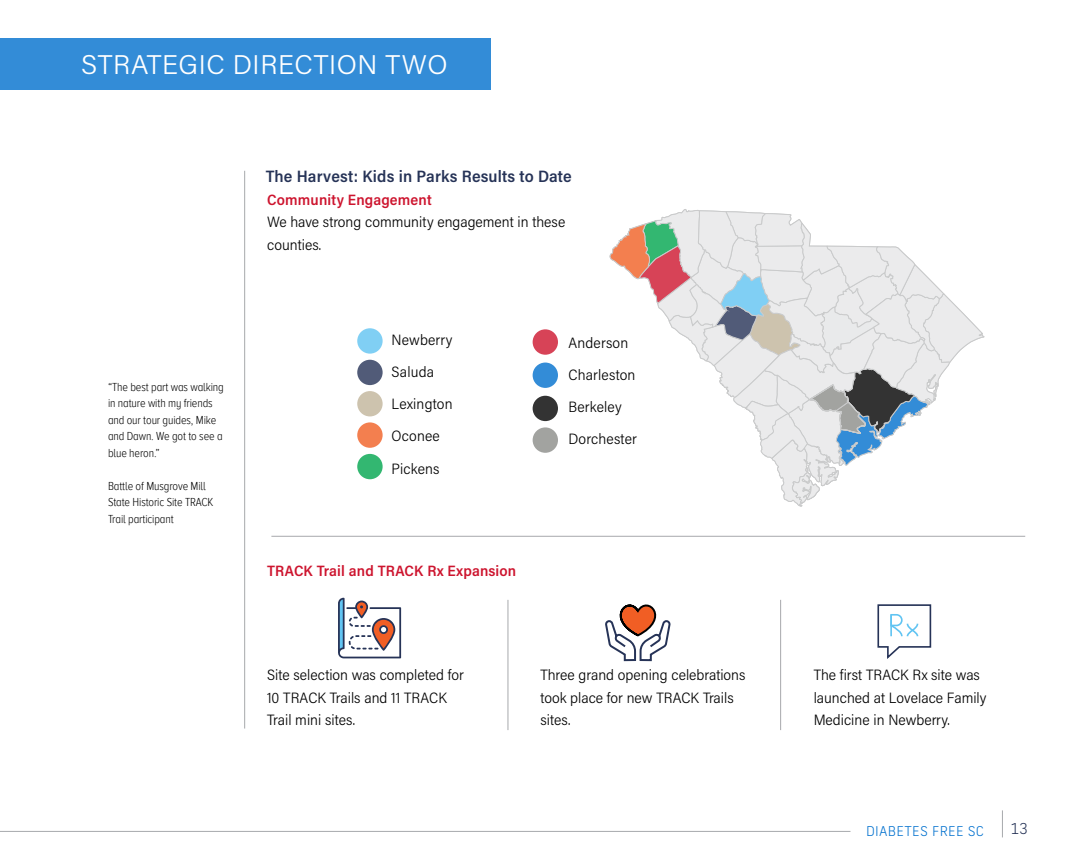
<style>
.page{position:relative;width:1080px;height:864px;background:#fff}
.page>*{position:absolute;margin:0;border:0;box-sizing:border-box;transform-origin:0 0}
.t1{font:300 27px "Acumin Pro";letter-spacing:.02em;color:#fff}
.t2{font:600 16.5px "Acumin Pro Semi Cond";letter-spacing:.01em;color:#263357}
.t3{font:300 15px/22.5px "Acumin Pro Semi Cond";color:#000}
.t4{font:600 15px "Acumin Pro Semi Cond";letter-spacing:.01em;color:#cd142e}
.t5{font:300 15px "New Frank";color:#263357}
.t6{font:300 13.5px "New Frank";letter-spacing:.02em;color:#0070ce}
.t7{font:300 12px/16.5px "Proxima Nova A Cond";letter-spacing:-.01em;color:#000}
</style>
<div class="page">
<hr style="left:0;top:831px;width:850px;height:1px;background:#a7a9ac">
<svg style="left:1002px;top:810px;width:1px;height:27px"></svg>
<div style="left:0;top:39px;width:491px;height:51px;background:#338cd7"></div>
<hr style="left:244px;top:171px;width:1px;height:558px;background:#a7a9ac">
<svg style="left:610px;top:209px;width:375px;height:298px"></svg>
<hr style="left:508px;top:600px;width:1px;height:130px;background:#a7a9ac">
<hr style="left:780px;top:600px;width:1px;height:130px;background:#a7a9ac">
<svg style="left:357px;top:328px;width:26px;height:26px"></svg>
<div style="left:357px;top:360px;width:26px;height:25px;background:#515b78;border-radius:50%"></div>
<div style="left:357px;top:391px;width:26px;height:25px;background:#cdc3ae;border-radius:50%"></div>
<svg style="left:357px;top:422px;width:26px;height:26px"></svg>
<div style="left:357px;top:454px;width:26px;height:25px;background:#33b771;border-radius:50%"></div>
<div style="left:533px;top:329px;width:25px;height:26px;background:#d74357;border-radius:50%"></div>
<div style="left:533px;top:363px;width:25px;height:25px;background:#338cd7;border-radius:50%"></div>
<div style="left:533px;top:396px;width:25px;height:25px;background:#333;border-radius:50%"></div>
<div style="left:533px;top:427px;width:25px;height:26px;background:#a2a3a0;border-radius:50%"></div>
<svg style="left:338px;top:598px;width:63px;height:60px"></svg>
<svg style="left:877px;top:604px;width:55px;height:55px"></svg>
<svg style="left:605px;top:604px;width:66px;height:58px"></svg>
<hr style="left:271px;top:536px;width:754px;height:1px;background:#a7a9ac">
<h1 class="t1" style="left:81px;top:46px;width:368px">STRATEGIC DIRECTION TWO</h1>
<p class="t2" style="left:266px;top:165px;width:308px">The Harvest: Kids in Parks Results to Date</p>
<p class="t7" style="left:108px;top:379px;width:117px">“The best part was walking in nature with my friends and our tour guides, Mike and Dawn. We got to see a blue heron.”</p>
<p class="t7" style="left:108px;top:478px;width:107px">Battle of Musgrove Mill<br>State Historic Site TRACK<br>Trail participant</p>
<p class="t4" style="left:267px;top:189px;width:166px">Community Engagement</p>
<p class="t3" style="left:267px;top:210px;width:300px">We have strong community engagement in these counties.</p>
<p class="t3" style="left:392px;top:323px;width:63px;line-height:32.2px">Newberry<br>Saluda<br>Lexington<br>Oconee<br>Pickens</p>
<p class="t3" style="left:568px;top:326px;width:70px;line-height:32.2px">Anderson<br>Charleston<br>Berkeley<br>Dorchester</p>
<p class="t4" style="left:267px;top:560px;width:251px">TRACK Trail and TRACK Rx Expansion</p>
<p class="t3" style="left:267px;top:663px;width:198px">Site selection was completed for<br>10 TRACK Trails and 11 TRACK<br>Trail mini sites.</p>
<p class="t3" style="left:540px;top:663px;width:207px">Three grand opening celebrations took place for new TRACK Trails sites.</p>
<p class="t3" style="left:814px;top:663px;width:174px">The first TRACK Rx site was launched at Lovelace Family<br>Medicine in Newberry.</p>
<p class="t6" style="left:866px;top:823px;width:120px">DIABETES FREE SC</p>
<p class="t5" style="left:1010px;top:820px;width:19px">13</p>
</div>
